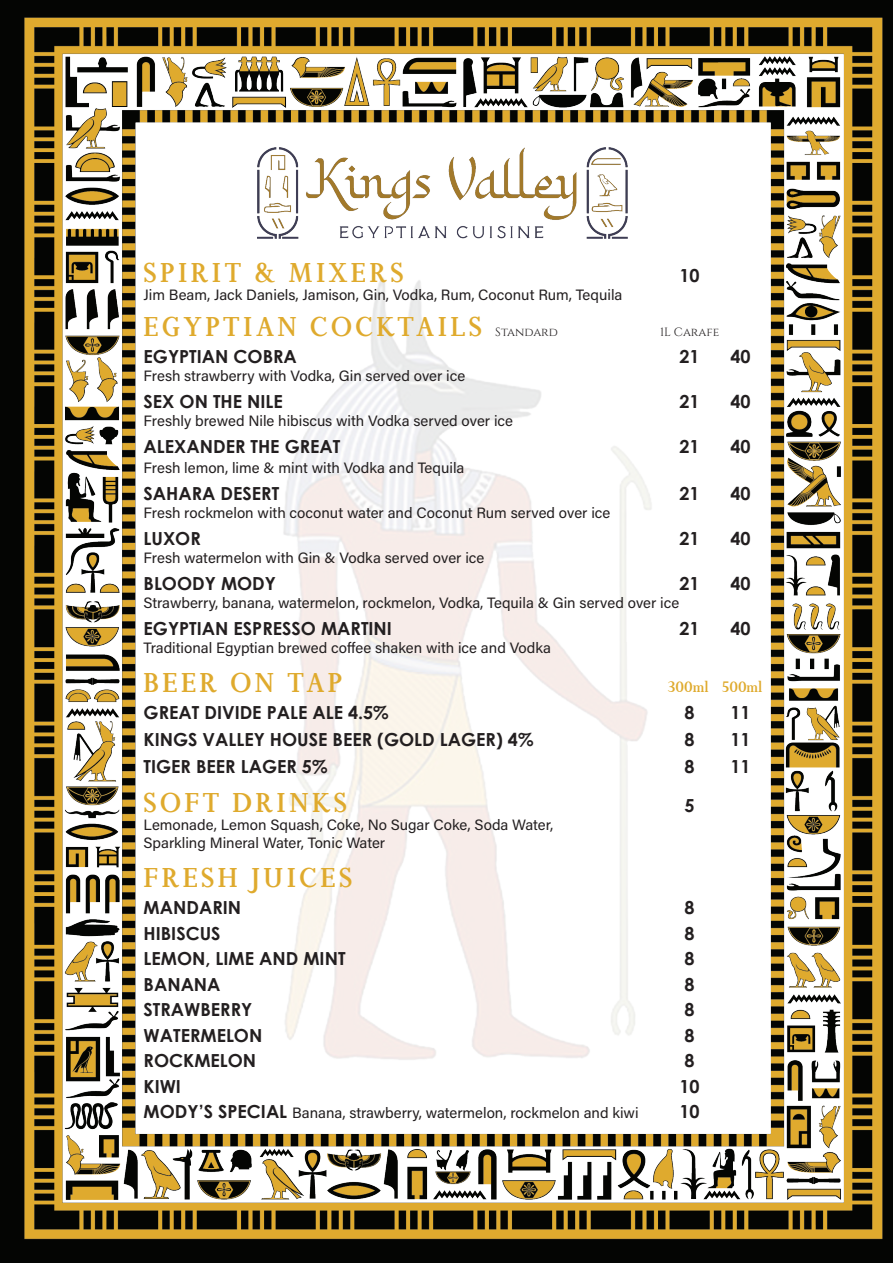
<style>
.page{position:relative;width:893px;height:1263px;background:#fff}
.page>*{position:absolute;margin:0;border:0;box-sizing:border-box;transform-origin:0 0}
.t1{font:500 27px "Non Solus";letter-spacing:.13em;color:#dfaa2d}
.t2{font:700 18px "Century Gothic";color:#231f20}
.t3{font:15px/18px "Acumin Pro";color:#231f20}
.t4{font:500 15px "Non Solus";color:#dfaa2d}
.t5{font:12px "Cinzel";color:#231f20}
.s1{font-family:"Century Gothic";font-weight:700;font-size:18px}
</style>
<div class="page">
<img style="left:0;top:0;width:893px;height:1263px">
<img style="left:258px;top:147px;width:370px;height:92px">
<h1 class="t1" style="left:144px;top:252px;width:261px">SPIRIT &amp; MIXERS</h1>
<p class="t2" style="left:680px;top:262px;width:22px">10</p>
<p class="t3" style="left:144px;top:285px;width:480px">Jim Beam, Jack Daniels, Jamison, Gin, Vodka, Rum, Coconut Rum, Tequila</p>
<h1 class="t1" style="left:144px;top:306px;width:340px">EGYPTIAN COCKTAILS</h1>
<p class="t5" style="left:495px;top:325px;width:64px">Standard</p>
<p class="t5" style="left:660px;top:325px;width:61px">1L Carafe</p>
<p class="t2" style="left:144px;top:343px;width:155px">EGYPTIAN COBRA</p>
<p class="t2" style="left:679px;top:343px;width:22px">21</p>
<p class="t2" style="left:730px;top:343px;width:22px">40</p>
<p class="t3" style="left:144px;top:366px;width:323px">Fresh strawberry with Vodka, Gin served over ice</p>
<p class="t2" style="left:144px;top:388px;width:141px">SEX ON THE NILE</p>
<p class="t2" style="left:679px;top:388px;width:22px">21</p>
<p class="t2" style="left:730px;top:388px;width:22px">40</p>
<p class="t3" style="left:144px;top:411px;width:371px">Freshly brewed Nile hibiscus with Vodka served over ice</p>
<p class="t2" style="left:144px;top:433px;width:198px">ALEXANDER THE GREAT</p>
<p class="t2" style="left:679px;top:433px;width:22px">21</p>
<p class="t2" style="left:730px;top:433px;width:22px">40</p>
<p class="t3" style="left:144px;top:458px;width:322px">Fresh lemon, lime &amp; mint with Vodka and Tequila</p>
<p class="t2" style="left:144px;top:480px;width:137px">SAHARA DESERT</p>
<p class="t2" style="left:679px;top:480px;width:22px">21</p>
<p class="t2" style="left:730px;top:480px;width:22px">40</p>
<p class="t3" style="left:144px;top:503px;width:468px">Fresh rockmelon with coconut water and Coconut Rum served over ice</p>
<p class="t2" style="left:144px;top:525px;width:59px">LUXOR</p>
<p class="t2" style="left:679px;top:525px;width:22px">21</p>
<p class="t2" style="left:730px;top:525px;width:22px">40</p>
<p class="t3" style="left:144px;top:548px;width:342px">Fresh watermelon with Gin &amp; Vodka served over ice</p>
<p class="t2" style="left:144px;top:570px;width:134px">BLOODY MODY</p>
<p class="t2" style="left:679px;top:570px;width:22px">21</p>
<p class="t2" style="left:730px;top:570px;width:22px">40</p>
<p class="t3" style="left:144px;top:593px;width:537px">Strawberry, banana, watermelon, rockmelon, Vodka, Tequila &amp; Gin served over ice</p>
<p class="t2" style="left:144px;top:615px;width:250px">EGYPTIAN ESPRESSO MARTINI</p>
<p class="t2" style="left:679px;top:615px;width:22px">21</p>
<p class="t2" style="left:730px;top:615px;width:22px">40</p>
<p class="t3" style="left:144px;top:638px;width:409px">Traditional Egyptian brewed coffee shaken with ice and Vodka</p>
<h1 class="t1" style="left:144px;top:661px;width:200px">BEER ON TAP</h1>
<p class="t4" style="left:668px;top:675px;width:96px">300ml 500ml</p>
<p class="t2" style="left:144px;top:699px;width:247px">GREAT DIVIDE PALE ALE 4.5%</p>
<p class="t2" style="left:685px;top:699px;width:12px">8</p>
<p class="t2" style="left:730px;top:699px;width:22px">11</p>
<p class="t2" style="left:144px;top:726px;width:391px">KINGS VALLEY HOUSE BEER (GOLD LAGER) 4%</p>
<p class="t2" style="left:685px;top:726px;width:12px">8</p>
<p class="t2" style="left:730px;top:726px;width:22px">11</p>
<p class="t2" style="left:144px;top:753px;width:185px">TIGER BEER LAGER 5%</p>
<p class="t2" style="left:684px;top:753px;width:12px">8</p>
<p class="t2" style="left:730px;top:753px;width:22px">11</p>
<h1 class="t1" style="left:144px;top:781px;width:205px">SOFT DRINKS</h1>
<p class="t2" style="left:685px;top:792px;width:12px">5</p>
<p class="t3" style="left:144px;top:815px;width:411px">Lemonade, Lemon Squash, Coke, No Sugar Coke, Soda Water,<br>Sparkling Mineral Water, Tonic Water</p>
<h1 class="t1" style="left:144px;top:856px;width:210px">FRESH JUICES</h1>
<p class="t2" style="left:144px;top:894px;width:99px">MANDARIN</p>
<p class="t2" style="left:685px;top:894px;width:12px">8</p>
<p class="t2" style="left:144px;top:919px;width:79px">HIBISCUS</p>
<p class="t2" style="left:685px;top:919px;width:12px">8</p>
<p class="t2" style="left:144px;top:945px;width:203px">LEMON, LIME AND MINT</p>
<p class="t2" style="left:685px;top:945px;width:12px">8</p>
<p class="t2" style="left:144px;top:970px;width:79px">BANANA</p>
<p class="t2" style="left:685px;top:970px;width:12px">8</p>
<p class="t2" style="left:144px;top:996px;width:110px">STRAWBERRY</p>
<p class="t2" style="left:685px;top:996px;width:12px">8</p>
<p class="t2" style="left:144px;top:1021px;width:120px">WATERMELON</p>
<p class="t2" style="left:685px;top:1021px;width:12px">8</p>
<p class="t2" style="left:144px;top:1047px;width:114px">ROCKMELON</p>
<p class="t2" style="left:685px;top:1047px;width:12px">8</p>
<p class="t2" style="left:144px;top:1072px;width:39px">KIWI</p>
<p class="t2" style="left:679px;top:1072px;width:22px">10</p>
<p class="t3" style="left:144px;top:1103px;width:496px"><span class="s1">MODY’S SPECIAL</span> Banana, strawberry, watermelon, rockmelon and kiwi</p>
<p class="t2" style="left:680px;top:1098px;width:22px">10</p>
</div>
